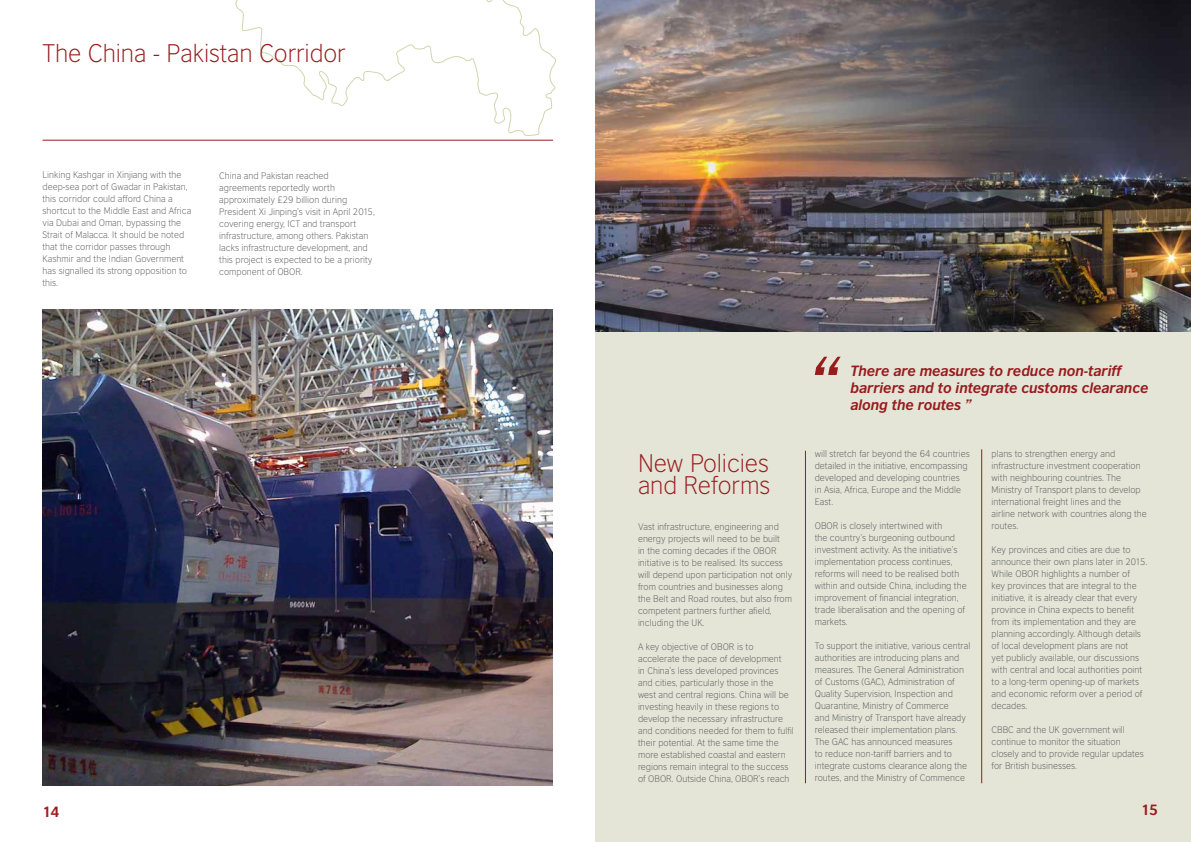
<style>
.page{position:relative;width:1191px;height:842px;background:#fff}
.page>*{position:absolute;margin:0;border:0;box-sizing:border-box;transform-origin:0 0}
.t1{font:300 24px/22px "British Council Sans";letter-spacing:-.005em;color:#991b1e}
.t2{font:italic 700 14px/17px "British Council Sans";letter-spacing:-.005em;color:#991b1e}
.t3{font:700 14px "British Council Sans";color:#991b1e}
.t4{font:300 9px/12px "British Council Sans";color:#58595b}
</style>
<div class="page">
<div style="left:595px;top:0;width:596px;height:842px;background:#e4e5d7"></div>
<svg style="left:235px;top:0;width:321px;height:136px"></svg>
<hr style="left:43px;top:140px;width:510px;height:1px;background:#991b1e">
<hr style="left:805px;top:451px;width:1px;height:332px;background:#991b1e">
<hr style="left:981px;top:449px;width:1px;height:334px;background:#991b1e">
<img style="left:595px;top:0;width:596px;height:332px">
<svg style="left:814px;top:357px;width:26px;height:18px"></svg>
<img style="left:43px;top:309px;width:510px;height:476px">
<h1 class="t1" style="left:43px;top:42px;width:305px">The China - Pakistan Corridor</h1>
<p class="t4" style="left:43px;top:168px;width:150px">Linking Kashgar in Xinjiang with the deep-sea port of Gwadar in Pakistan, this corridor could afford China a shortcut to the Middle East and Africa via Dubai and Oman, bypassing the<br>Strait of Malacca. It should be noted that the corridor passes through<br>Kashmir and the Indian Government has signalled its strong opposition to this.</p>
<p class="t4" style="left:219px;top:170px;width:157px">China and Pakistan reached agreements reportedly worth approximately £29 billion during President Xi Jinping’s visit in April 2015, covering energy, ICT and transport infrastructure, among others. Pakistan lacks infrastructure development, and this project is expected to be a priority component of OBOR.</p>
<h1 class="t1" style="left:638px;top:452px;width:134px">New Policies and Reforms</h1>
<p class="t4" style="left:638px;top:521px;width:156px">Vast infrastructure, engineering and energy projects will need to be built<br>in the coming decades if the OBOR initiative is to be realised. Its success will depend upon participation not only from countries and businesses along the Belt and Road routes, but also from competent partners further afield, including the UK.</p>
<p class="t4" style="left:638px;top:641px;width:157px">A key objective of OBOR is to accelerate the pace of development<br>in China’s less developed provinces and cities, particularly those in the<br>west and central regions. China will be investing heavily in these regions to develop the necessary infrastructure and conditions needed for them to fulfil their potential. At the same time the more established coastal and eastern regions remain integral to the success of OBOR. Outside China, OBOR’s reach</p>
<h2 class="t2" style="left:850px;top:362px;width:299px">There are measures to reduce non-tariff barriers and to integrate customs clearance along the routes ”</h2>
<p class="t4" style="left:814px;top:448px;width:157px">will stretch far beyond the 64 countries detailed in the initiative, encompassing developed and developing countries<br>in Asia, Africa, Europe and the Middle<br>East.</p>
<p class="t4" style="left:814px;top:520px;width:153px">OBOR is closely intertwined with<br>the country’s burgeoning outbound investment activity. As the initiative’s implementation process continues, reforms will need to be realised both within and outside China, including the improvement of financial integration, trade liberalisation and the opening of markets.</p>
<p class="t4" style="left:814px;top:640px;width:157px">To support the initiative, various central authorities are introducing plans and measures. The General Administration of Customs (GAC), Administration of Quality Supervision, Inspection and Quarantine, Ministry of Commerce<br>and Ministry of Transport have already released their implementation plans.<br>The GAC has announced measures<br>to reduce non-tariff barriers and to integrate customs clearance along the routes, and the Ministry of Commence</p>
<p class="t4" style="left:991px;top:448px;width:157px">plans to strengthen energy and infrastructure investment cooperation with neighbouring countries. The Ministry of Transport plans to develop international freight lines and the airline network with countries along the routes.</p>
<p class="t4" style="left:991px;top:544px;width:157px">Key provinces and cities are due to announce their own plans later in 2015.<br>While OBOR highlights a number of<br>key provinces that are integral to the initiative, it is already clear that every province in China expects to benefit from its implementation and they are planning accordingly. Although details of local development plans are not<br>yet publicly available, our discussions with central and local authorities point to a long-term opening-up of markets and economic reform over a period of decades.</p>
<p class="t4" style="left:991px;top:724px;width:154px">CBBC and the UK government will continue to monitor the situation closely and to provide regular updates for British businesses.</p>
<h2 class="t3" style="left:43px;top:803px;width:18px">14</h2>
<h2 class="t3" style="left:1141px;top:801px;width:18px">15</h2>
</div>
